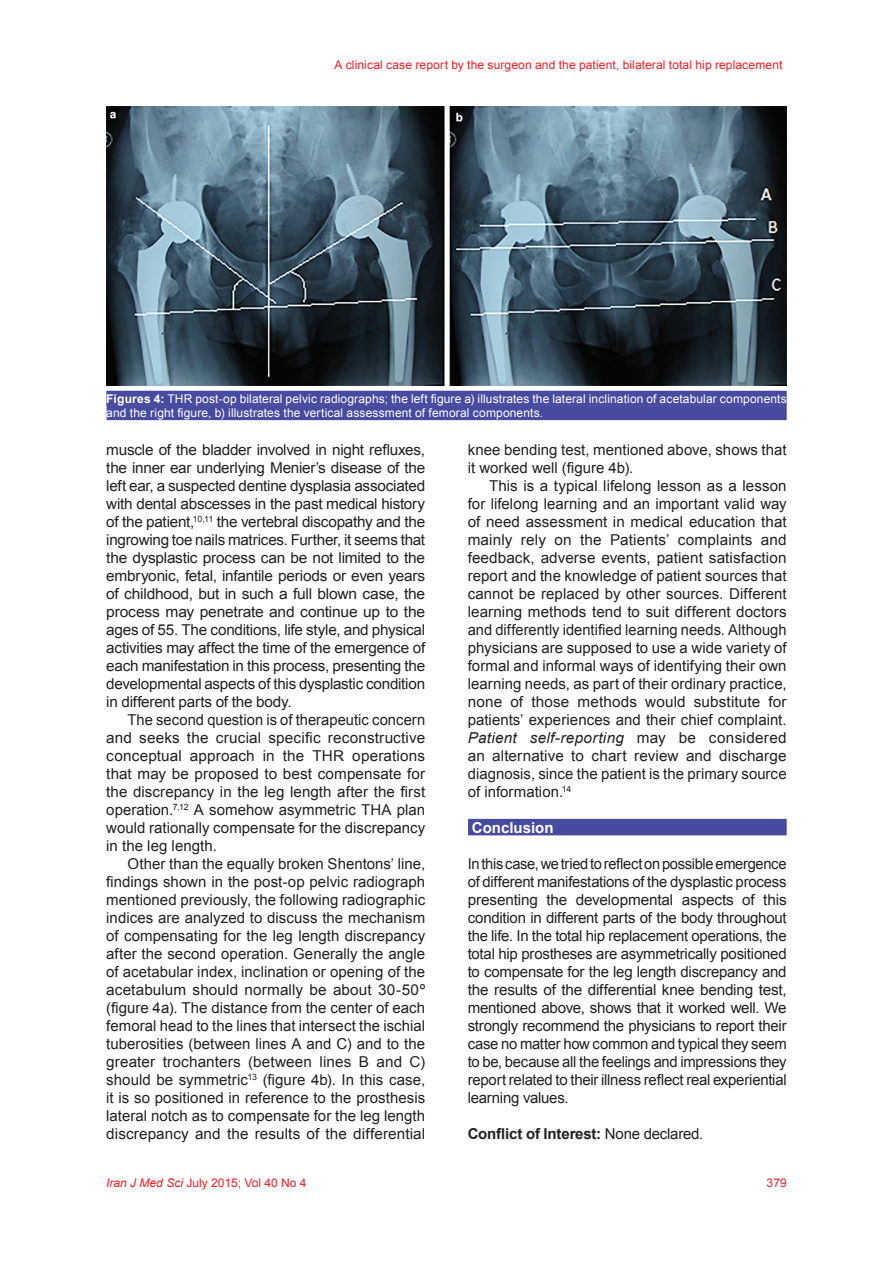
<style>
.page{position:relative;width:893px;height:1263px;background:#fff}
.page>*{position:absolute;margin:0;border:0;box-sizing:border-box;transform-origin:0 0}
.t1{font:15px/18px "Arial";color:#231f20;text-align:justify}
.t2{font:700 15px "Arial";letter-spacing:-.01em;color:#231f20}
.t3{font:700 15px "Arial";color:#fff}
.t4{font:12px/14.4px "Arial";letter-spacing:.01em;color:#fff}
.t5{font:12px "Arial";letter-spacing:.01em;color:#ee1d23}
.s1{font-weight:700}
.s2{font-style:italic}
.s3{font-weight:400}
</style>
<div class="page">
<div style="left:468px;top:819px;width:319px;height:16px;background:#474b9f"></div>
<img style="left:106px;top:106px;width:681px;height:280px">
<div style="left:106px;top:391px;width:681px;height:15px;background:#474b9f"></div>
<div style="left:107px;top:405px;width:680px;height:15px;background:#474b9f"></div>
<p class="t5" style="left:334px;top:57px;width:450px">A clinical case report by the surgeon and the patient, bilateral total hip replacement</p>
<p class="t4" style="left:106px;top:391px;width:682px"><span class="s1">Figures 4:</span> THR post-op bilateral pelvic radiographs; the left figure a) illustrates the lateral inclination of acetabular components and the right figure, b) illustrates the vertical assessment of femoral components.</p>
<p class="t1" style="left:106px;top:441px;width:320px">muscle of the bladder involved in night refluxes, the inner ear underlying Menier’s disease of the left ear, a suspected dentine dysplasia associated with dental abscesses in the past medical history of the patient,<sup>10,11</sup> the vertebral discopathy and the ingrowing toe nails matrices. Further, it seems that the dysplastic process can be not limited to the embryonic, fetal, infantile periods or even years of childhood, but in such a full blown case, the process may penetrate and continue up to the ages of 55. The conditions, life style, and physical activities may affect the time of the emergence of each manifestation in this process, presenting the developmental aspects of this dysplastic condition in different parts of the body.</p>
<p class="t1" style="left:106px;top:711px;width:320px;text-indent:21px">The second question is of therapeutic concern and seeks the crucial specific reconstructive conceptual approach in the THR operations that may be proposed to best compensate for the discrepancy in the leg length after the first operation.<sup>7,12</sup> A somehow asymmetric THA plan would rationally compensate for the discrepancy in the leg length.</p>
<p class="t1" style="left:106px;top:855px;width:320px;text-indent:21px">Other than the equally broken Shentons’ line, findings shown in the post-op pelvic radiograph mentioned previously, the following radiographic indices are analyzed to discuss the mechanism of compensating for the leg length discrepancy after the second operation. Generally the angle of acetabular index, inclination or opening of the acetabulum should normally be about 30-50º (figure 4a). The distance from the center of each femoral head to the lines that intersect the ischial tuberosities (between lines A and C) and to the greater trochanters (between lines B and C) should be symmetric<sup>13</sup> (figure 4b). In this case, it is so positioned in reference to the prosthesis lateral notch as to compensate for the leg length discrepancy and the results of the differential</p>
<p class="t5" style="left:106px;top:1175px;width:202px"><span class="s2">Iran J Med Sci</span> July 2015; Vol 40 No 4</p>
<p class="t1" style="left:468px;top:441px;width:320px">knee bending test, mentioned above, shows that it worked well (figure 4b).</p>
<p class="t1" style="left:468px;top:477px;width:320px;text-indent:21px">This is a typical lifelong lesson as a lesson for lifelong learning and an important valid way of need assessment in medical education that mainly rely on the Patients’ complaints and feedback, adverse events, patient satisfaction report and the knowledge of patient sources that cannot be replaced by other sources. Different learning methods tend to suit different doctors and differently identified learning needs. Although physicians are supposed to use a wide variety of formal and informal ways of identifying their own learning needs, as part of their ordinary practice, none of those methods would substitute for patients’ experiences and their chief complaint.<br><span class="s2">Patient self-reporting</span> may be considered an alternative to chart review and discharge diagnosis, since the patient is the primary source of information.<sup>14</sup></p>
<p class="t3" style="left:472px;top:818px;width:83px">Conclusion</p>
<p class="t1" style="left:468px;top:855px;width:320px">In this case, we tried to reflect on possible emergence of different manifestations of the dysplastic process presenting the developmental aspects of this condition in different parts of the body throughout the life. In the total hip replacement operations, the total hip prostheses are asymmetrically positioned to compensate for the leg length discrepancy and the results of the differential knee bending test, mentioned above, shows that it worked well. We strongly recommend the physicians to report their case no matter how common and typical they seem to be, because all the feelings and impressions they report related to their illness reflect real experiential learning values.</p>
<p class="t2" style="left:468px;top:1124px;width:237px">Conflict of Interest: <span class="s3">None declared.</span></p>
<p class="t5" style="left:767px;top:1175px;width:22px">379</p>
</div>
